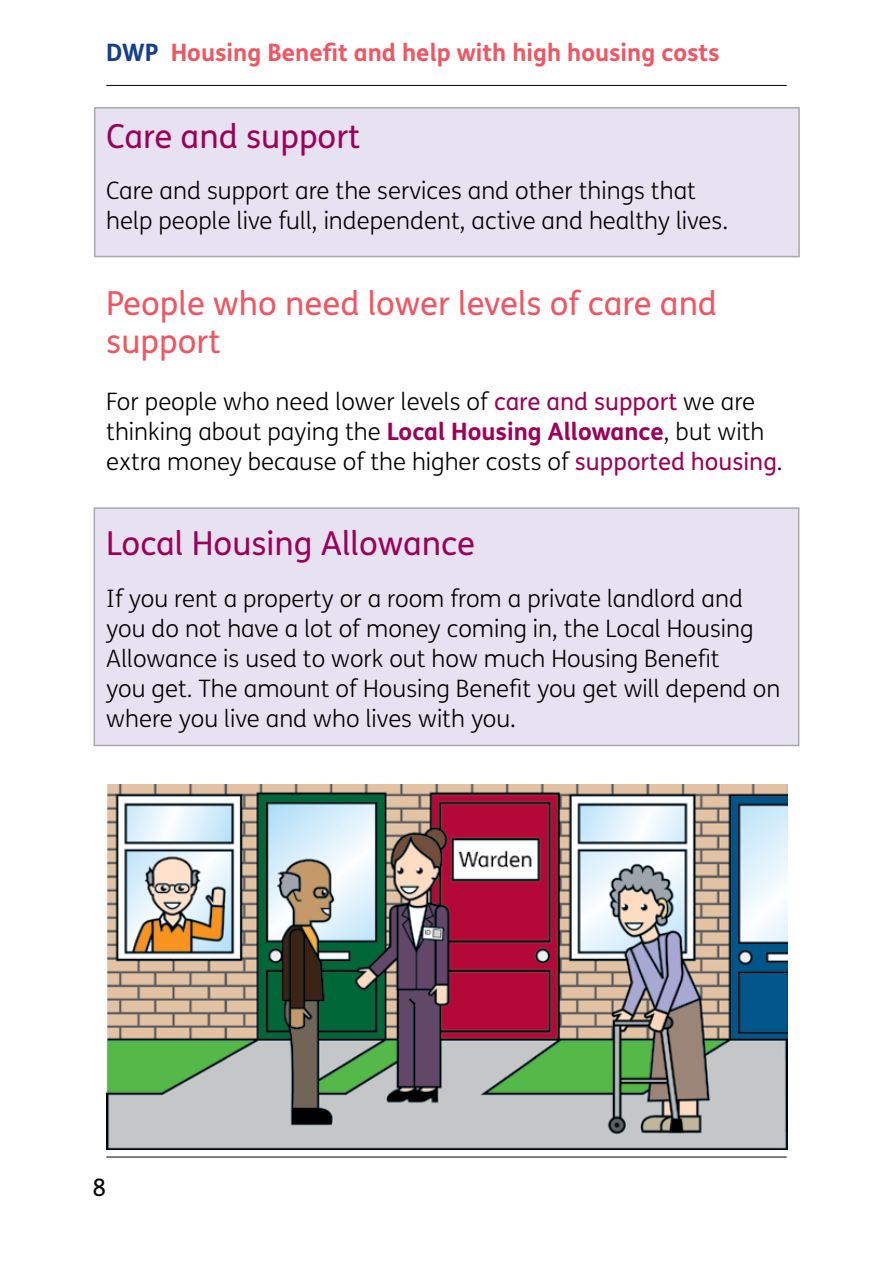
<style>
.page{position:relative;width:893px;height:1263px;background:#fff}
.page>*{position:absolute;margin:0;border:0;box-sizing:border-box;transform-origin:0 0}
.t1{font:33px/37.5px "FS Me";color:#f05662}
.Definition_heading{font:33px "FS Me";color:#9c0058}
.Body_Body{font:300 24px/30px "FS Me";color:#000}
.Body_Copy{font:300 24px/30px "FS Me";color:#000}
.Body_Body_copy_word{font:300 24px/30px "FS Me";color:#000}
.t2{font:700 24px "FS Me";color:#f05662}
.t3{font:24px "FS Me";color:#000}
.s1{color:#133d8d}
.s2{font-weight:400;color:#9c0058}
.s3{font-weight:700;color:#9c0058}
</style>
<div class="page">
<hr style="left:106px;top:85px;width:681px;height:1px;background:#000">
<hr style="left:106px;top:1157px;width:681px;height:1px;background:#000">
<div style="left:94px;top:107px;width:706px;height:150px;background:#e6e2f1;border:2px solid #a7a9ac"></div>
<div style="left:94px;top:507px;width:705px;height:239px;background:#e6e2f1;border:2px solid #a7a9ac"></div>
<img style="left:106px;top:784px;width:681px;height:366px">
<p class="t2" style="left:106px;top:33px;width:615px"><span class="s1">DWP</span> Housing Benefit and help with high housing costs</p>
<p class="Definition_heading" style="left:106px;top:114px;width:256px">Care and support</p>
<p class="Body_Body_copy_word" style="left:106px;top:175px;width:623px">Care and support are the services and other things that help people live full, independent, active and healthy lives.</p>
<h2 class="t1" style="left:106px;top:284px;width:612px">People who need lower levels of care and support</h2>
<p class="Body_Copy" style="left:106px;top:386px;width:678px">For people who need lower levels of <span class="s2">care and support</span> we are thinking about paying the <span class="s3">Local Housing Allowance</span>, but with extra money because of the higher costs of <span class="s2">supported housing</span>.</p>
<p class="Definition_heading" style="left:106px;top:521px;width:370px">Local Housing Allowance</p>
<p class="Body_Body" style="left:106px;top:583px;width:676px">If you rent a property or a room from a private landlord and you do not have a lot of money coming in, the Local Housing Allowance is used to work out how much Housing Benefit<br>you get. The amount of Housing Benefit you get will depend on where you live and who lives with you.</p>
<p class="t3" style="left:93px;top:1171px;width:15px">8</p>
</div>
